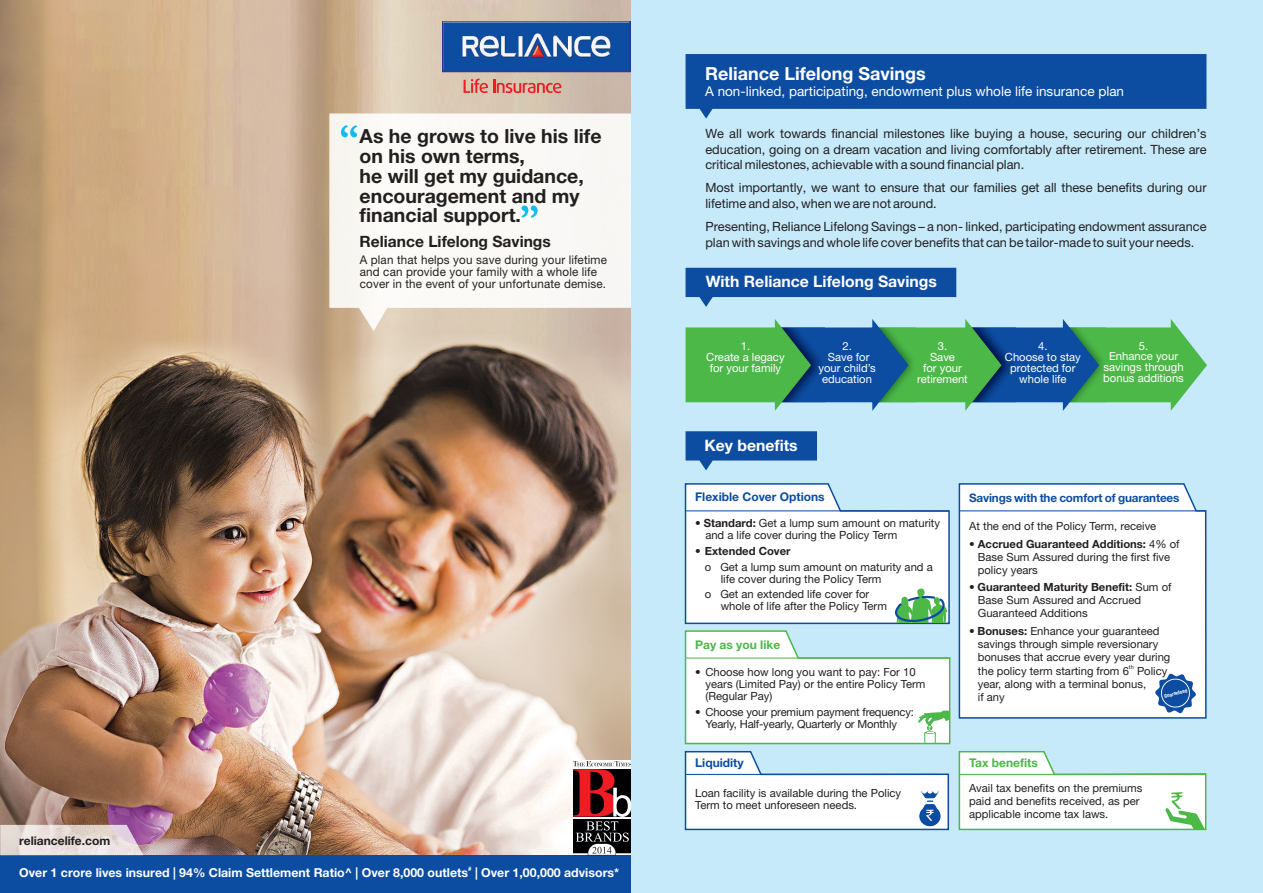
<style>
.page{position:relative;width:1263px;height:893px;background:#fff}
.page>*{position:absolute;margin:0;border:0;box-sizing:border-box;transform-origin:0 0}
.t1{font:700 19.5px/19.6px "Helvetica Neue CE";color:#231f20}
.t2{font:700 18px "Helvetica Neue";color:#fff}
.t3{font:700 15.75px "Helvetica Neue";color:#fff}
.t4{font:700 15.75px "Helvetica Neue LT";color:#fff}
.t5{font:700 15.6px "Helvetica Neue CE";color:#231f20}
.t6{font:13.5px "Helvetica Neue";color:#fff}
.t7{font:12.75px/15.5px "Helvetica Neue CE";color:#231f20}
.t8{font:700 12.3px "Helvetica Neue CE";color:#fff}
.t9{font:12px/11.9px "Helvetica Neue";color:#231f20}
.t10{font:700 12px "Helvetica Neue LT";color:#0d4da1}
.t11{font:700 12px "Helvetica Neue LT";color:#4cb848}
.t12{font:700 12px "Helvetica Neue CE";color:#231f20}
.t13{font:700 11.7px "Helvetica Neue LT";letter-spacing:-.015em;color:#0d4da1}
.t14{font:11.25px/13.2px "Helvetica Neue LT";color:#231f20}
.t15{font:11.25px/10.9px "Helvetica Neue";color:#fff;text-align:center}
.t16{font:700 6.15px "Helvetica Neue CE";color:#fff}
.t17{font:5.7px "Helvetica Neue LT";color:#231f20}
.t18{font:700 condensed 5.1px "Helvetica Neue LT";color:#fff}
.s1{font-weight:700}
</style>
<div class="page">
<img style="left:0;top:0;width:631px;height:855px">
<div style="left:329px;top:113px;width:302px;height:195px;background:#fbf9f6"></div>
<svg style="left:341px;top:125px;width:16px;height:12px"></svg>
<svg style="left:521px;top:205px;width:17px;height:13px"></svg>
<div style="left:0;top:855px;width:631px;height:38px;background:#0d4da1"></div>
<img style="left:0;top:825px;width:143px;height:30px">
<div style="left:573px;top:760px;width:59px;height:9px;background:#fff"></div>
<svg style="left:573px;top:761px;width:58px;height:94px;background:#6b4042"></svg>
<img style="left:443px;top:21px;width:188px;height:51px">
<svg style="left:464px;top:79px;width:97px;height:14px"></svg>
<img style="left:359px;top:307px;width:29px;height:24px">
<div style="left:631px;top:0;width:632px;height:893px;background:#c6eafa"></div>
<svg style="left:685px;top:54px;width:521px;height:65px"></svg>
<svg style="left:685px;top:268px;width:271px;height:39px"></svg>
<svg style="left:685px;top:319px;width:522px;height:92px"></svg>
<svg style="left:685px;top:431px;width:132px;height:39px"></svg>
<svg style="left:958px;top:751px;width:249px;height:80px"></svg>
<div style="left:958px;top:483px;width:249px;height:236px;background:#fff"></div>
<hr style="left:960px;top:510px;width:245px;height:1px;background:#0d4da1">
<svg style="left:684px;top:483px;width:267px;height:348px"></svg>
<svg style="left:1155px;top:674px;width:41px;height:39px;background:#648dc2"></svg>
<p class="t12" style="left:19px;top:837px;width:93px">reliancelife.com</p>
<h1 class="t1" style="left:360px;top:128px;width:243px">As he grows to live his life on his own terms,<br>he will get my guidance, encouragement and my financial support.</h1>
<h3 class="t5" style="left:360px;top:236px;width:193px">Reliance Lifelong Savings</h3>
<p class="t9" style="left:360px;top:254px;width:249px">A plan that helps you save during your lifetime and can provide your family with a whole life cover in the event of your unfortunate demise.</p>
<p class="t16" style="left:468px;top:867px;width:5px">#</p>
<p class="t8" style="left:19px;top:869px;width:601px">Over 1 crore lives insured | 94% Claim Settlement Ratio^ | Over 8,000 outlets | Over 1,00,000 advisors*</p>
<h2 class="t2" style="left:705px;top:62px;width:222px">Reliance Lifelong Savings</h2>
<p class="t6" style="left:705px;top:83px;width:420px">A non-linked, participating, endowment plus whole life insurance plan</p>
<p class="t7" style="left:705px;top:127px;width:503px;text-align:justify">We all work towards financial milestones like buying a house, securing our children’s education, going on a dream vacation and living comfortably after retirement. These are critical milestones, achievable with a sound financial plan.</p>
<p class="t7" style="left:705px;top:181px;width:503px">Most importantly, we want to ensure that our families get all these benefits during our lifetime and also, when we are not around.</p>
<p class="t7" style="left:705px;top:220px;width:503px">Presenting, Reliance Lifelong Savings – a non- linked, participating endowment assurance plan with savings and whole life cover benefits that can be tailor-made to suit your needs.</p>
<h3 class="t3" style="left:706px;top:271px;width:233px">With Reliance Lifelong Savings</h3>
<p class="t15" style="left:706px;top:340px;width:80px">1.<br>Create a legacy for your family</p>
<p class="t15" style="left:917px;top:340px;width:52px">3.<br>Save<br>for your retirement</p>
<p class="t15" style="left:1005px;top:340px;width:78px">4.<br>Choose to stay protected for whole life</p>
<p class="t15" style="left:1103px;top:340px;width:82px">5.<br>Enhance your savings through bonus additions</p>
<p class="t15" style="left:818px;top:340px;width:59px">2.<br>Save for your child’s education</p>
<h3 class="t4" style="left:704px;top:440px;width:95px">Key benefits</h3>
<p class="t10" style="left:695px;top:492px;width:131px">Flexible Cover Options</p>
<p class="t14" style="left:705px;top:518px;width:236px;line-height:11.9px;text-indent:-10px">• <span class="s1">Standard:</span> Get a lump sum amount on maturity and a life cover during the Policy Term</p>
<p class="t14" style="left:705px;top:544px;width:229px;line-height:15.8px;text-indent:-10px">• <span class="s1">Extended Cover<br></span>o Get a lump sum amount on maturity and a</p>
<p class="t14" style="left:705px;top:572px;width:178px;line-height:15.8px;text-indent:16px">life cover during the Policy Term o Get an extended life cover for</p>
<p class="t14" style="left:721px;top:601px;width:168px">whole of life after the Policy Term</p>
<p class="t11" style="left:695px;top:640px;width:87px">Pay as you like</p>
<p class="t14" style="left:705px;top:668px;width:221px;line-height:11.9px;text-indent:-10px">• Choose how long you want to pay: For 10 years (Limited Pay) or the entire Policy Term (Regular Pay)</p>
<p class="t14" style="left:695px;top:707px;width:220px;line-height:11.9px;text-align:center">• Choose your premium payment frequency:<br>Yearly, Half-yearly, Quarterly or Monthly</p>
<p class="t10" style="left:695px;top:759px;width:50px">Liquidity</p>
<p class="t14" style="left:695px;top:789px;width:208px;line-height:11.9px">Loan facility is available during the Policy<br>Term to meet unforeseen needs.</p>
<p class="t13" style="left:969px;top:494px;width:212px">Savings with the comfort of guarantees</p>
<p class="t14" style="left:969px;top:521px;width:189px">At the end of the Policy Term, receive</p>
<p class="t14" style="left:978px;top:538px;width:203px;text-indent:-9px">• <span class="s1">Accrued Guaranteed Additions:</span> 4% of<br>Base Sum Assured during the first five policy years</p>
<p class="t14" style="left:978px;top:582px;width:195px;text-indent:-9px">• <span class="s1">Guaranteed Maturity Benefit:</span> Sum of<br>Base Sum Assured and Accrued<br>Guaranteed Additions</p>
<p class="t14" style="left:978px;top:625px;width:194px;text-indent:-9px">• <span class="s1">Bonuses:</span> Enhance your guaranteed savings through simple reversionary bonuses that accrue every year during</p>
<p class="t17" style="left:1129px;top:665px;width:6px">th</p>
<p class="t14" style="left:978px;top:665px;width:191px">the policy term starting from 6 Policy year, along with a terminal bonus,<br>if any</p>
<p class="t18" style="left:1163px;top:693px;width:25px;rotate:-15deg">Guaranteed</p>
<p class="t11" style="left:969px;top:758px;width:70px">Tax benefits</p>
<p class="t14" style="left:969px;top:782px;width:175px">Avail tax benefits on the premiums paid and benefits received, as per applicable income tax laws.</p>
</div>
